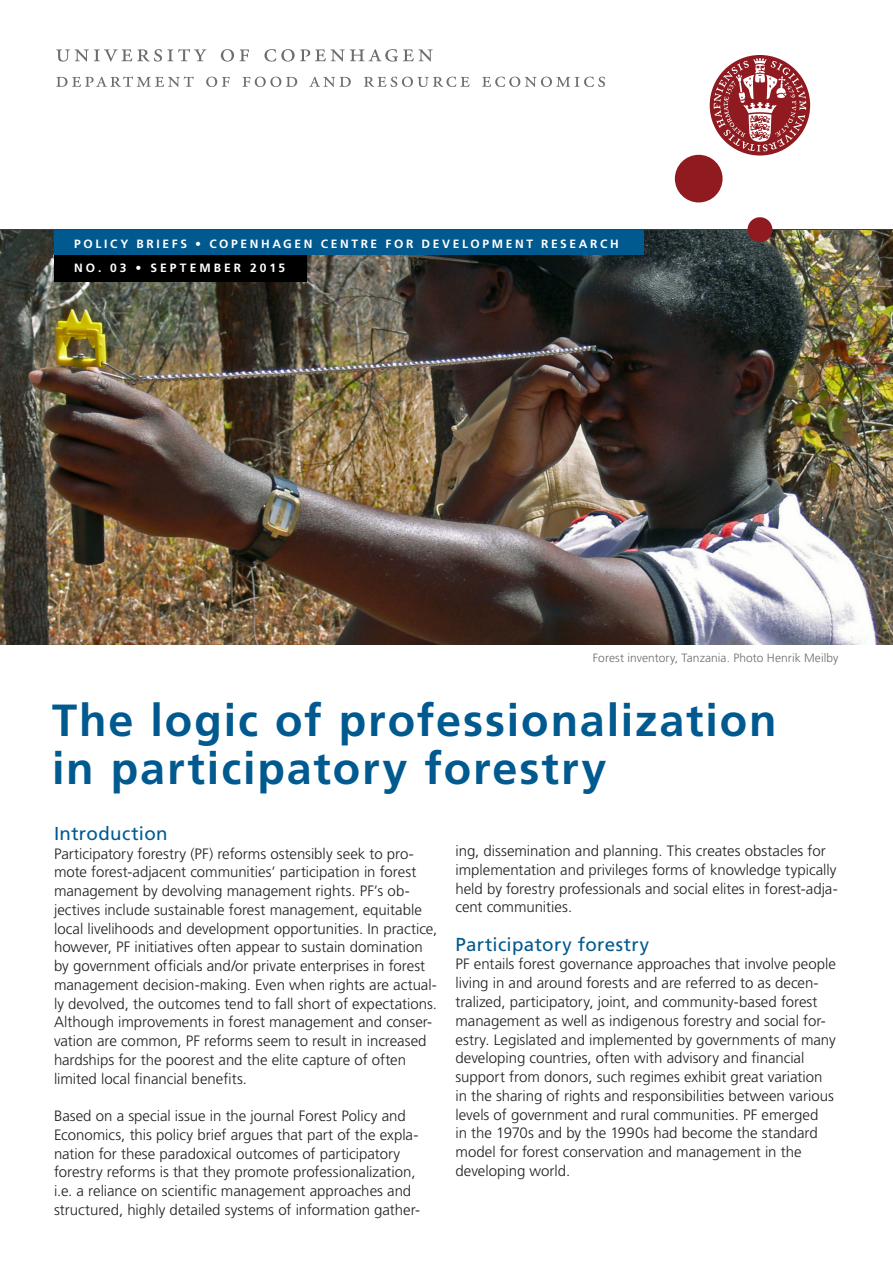
<style>
.page{position:relative;width:893px;height:1263px;background:#fff}
.page>*{position:absolute;margin:0;border:0;box-sizing:border-box;transform-origin:0 0}
.t1{font:700 45px/48px "Frutiger LT Std";letter-spacing:.04em;color:#00598f}
.Briefs_brødtxt{font:18.75px "Frutiger LT Std";letter-spacing:.02em;color:#00598f}
.Briefs_brødtxt-2{font:300 15px/18.8px "Frutiger LT Std";color:#231f20}
.t2{font:700 12px "Frutiger LT Std";letter-spacing:.22em;color:#fff}
.Billed_txt{font:300 12px "Frutiger LT Std";letter-spacing:.005em;color:#6c6d70}
.t3{font:700 12px "Frutiger LT Std";letter-spacing:.255em;color:#fff}
</style>
<div class="page">
<img style="left:0;top:230px;width:893px;height:414px">
<div style="left:54px;top:255px;width:252px;height:26px;background:#000"></div>
<div style="left:54px;top:229px;width:590px;height:26px;background:#00598f"></div>
<hr style="left:0;top:229px;width:893px;height:1px;background:#8f1a1f">
<svg style="left:710px;top:55px;width:100px;height:101px"></svg>
<div style="left:675px;top:155px;width:47px;height:47px;background:#8f1a1f;border-radius:50%"></div>
<div style="left:747px;top:217px;width:25px;height:25px;background:#8f1a1f;border-radius:50%"></div>
<svg style="left:714px;top:58px;width:92px;height:93px"></svg>
<svg style="left:56px;top:49px;width:151px;height:13px"></svg>
<svg style="left:221px;top:49px;width:28px;height:13px"></svg>
<svg style="left:264px;top:49px;width:169px;height:13px"></svg>
<svg style="left:56px;top:76px;width:138px;height:11px"></svg>
<svg style="left:206px;top:77px;width:24px;height:10px"></svg>
<svg style="left:242px;top:77px;width:55px;height:10px"></svg>
<svg style="left:309px;top:77px;width:42px;height:10px"></svg>
<svg style="left:364px;top:77px;width:106px;height:10px"></svg>
<svg style="left:482px;top:77px;width:123px;height:10px"></svg>
<p class="t2" style="left:74px;top:236px;width:546px">POLICY BRIEFS • COPENHAGEN CENTRE FOR DEVELOPMENT RESEARCH</p>
<p class="t3" style="left:74px;top:261px;width:213px">NO. 03 • SEPTEMBER 2015</p>
<p class="Billed_txt" style="left:593px;top:651px;width:247px">Forest inventory, Tanzania. Photo Henrik Meilby</p>
<h1 class="t1" style="left:52px;top:697px;width:726px">The logic of professionalization in participatory forestry</h1>
<p class="Briefs_brødtxt" style="left:54px;top:822px;width:115px">Introduction</p>
<p class="Briefs_brødtxt-2" style="left:54px;top:844px;width:385px">Participatory forestry (PF) reforms ostensibly seek to pro&shy;mote forest-adjacent communities’ participation in forest management by devolving management rights. PF’s ob&shy;jectives include sustainable forest management, equitable local livelihoods and development opportunities. In practice, however, PF initiatives often appear to sustain domination by government officials and/or private enterprises in forest management decision-making. Even when rights are actual&shy;ly devolved, the outcomes tend to fall short of expectations.<br>Although improvements in forest management and conser&shy;vation are common, PF reforms seem to result in increased hardships for the poorest and the elite capture of often limited local financial benefits.</p>
<p class="Briefs_brødtxt-2" style="left:54px;top:1107px;width:368px">Based on a special issue in the journal Forest Policy and Economics, this policy brief argues that part of the expla&shy;nation for these paradoxical outcomes of participatory forestry reforms is that they promote professionalization, i.e. a reliance on scientific management approaches and structured, highly detailed systems of information gather-</p>
<p class="Briefs_brødtxt-2" style="left:455px;top:842px;width:384px">ing, dissemination and planning. This creates obstacles for implementation and privileges forms of knowledge typically held by forestry professionals and social elites in forest-adja&shy;cent communities.</p>
<p class="Briefs_brødtxt" style="left:455px;top:933px;width:195px">Participatory forestry</p>
<p class="Briefs_brødtxt-2" style="left:455px;top:955px;width:382px">PF entails forest governance approaches that involve people living in and around forests and are referred to as decen&shy;tralized, participatory, joint, and community-based forest management as well as indigenous forestry and social for&shy;estry. Legislated and implemented by governments of many developing countries, often with advisory and financial support from donors, such regimes exhibit great variation in the sharing of rights and responsibilities between various levels of government and rural communities. PF emerged<br>in the 1970s and by the 1990s had become the standard model for forest conservation and management in the developing world.</p>
</div>
